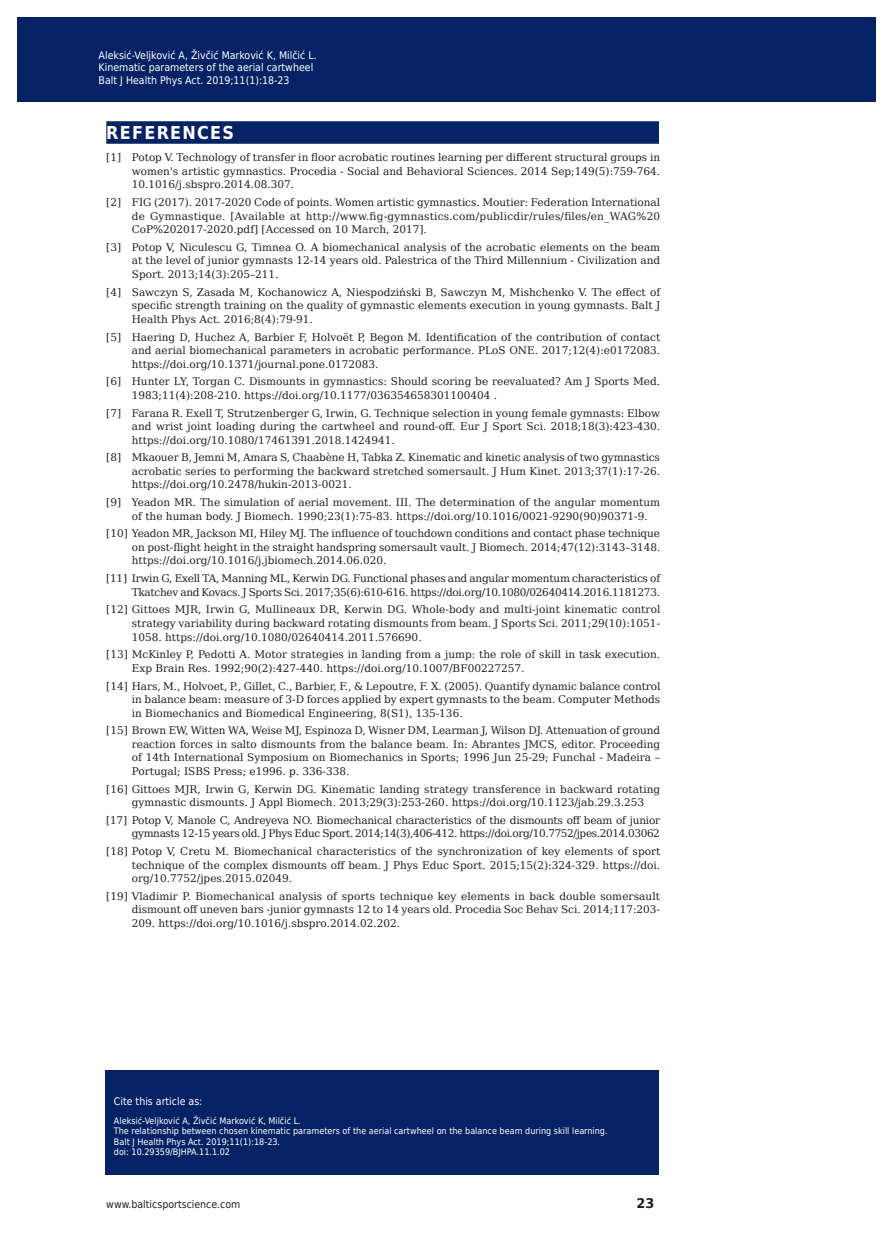
<style>
.page{position:relative;width:893px;height:1255px;background:#fff}
.page>*{position:absolute;margin:0;border:0;box-sizing:border-box;transform-origin:0 0}
.t1{font:700 17.85px "DejaVu Sans Condensed";letter-spacing:.07em;color:#fff}
.t2{font:700 13.35px "DejaVu Sans";color:#231f20;scale:.96 1}
.t3{font:10.5px/13.5px "DejaVu Serif";color:#231f20;text-align:justify}
.t4{font:10.5px/13.5px "DejaVu Serif";letter-spacing:-.02em;color:#231f20;text-align:right}
.t5{font:10.5px/12.6px "DejaVu Sans Condensed";color:#fff}
.t6{font:10.5px "DejaVu Sans";color:#fff}
.t7{font:10.5px "DejaVu Sans Condensed";color:#231f20}
.t8{font:9px/10.5px "DejaVu Sans Condensed";color:#fff}
</style>
<div class="page">
<div style="left:106px;top:121px;width:553px;height:23px;background:#052265"></div>
<div style="left:105px;top:1069px;width:554px;height:105px;background:#052265"></div>
<div style="left:17px;top:17px;width:855px;height:85px;background:#052265"></div>
<p class="t5" style="left:99px;top:48px;width:220px">Aleksić-Veljković A, Živčić Marković K, Milčić L.<br>Kinematic parameters of the aerial cartwheel<br>Balt J Health Phys Act. 2019;11(1):18-23</p>
<p class="t5" style="left:108px;top:55px;width:110px">Szczesna-Kaczmarek A</p>
<p class="t6" style="left:108px;top:78px;width:224px">Balt J Health Phys Act 2014; 1(1): 233-244</p>
<h1 class="t1" style="left:106px;top:118px;width:129px">REFERENCES</h1>
<p class="t3" style="left:132px;top:151px;width:530px;text-indent:-26px">[1] Potop V. Technology of transfer in floor acrobatic routines learning per different structural groups in women's artistic gymnastics. Procedia - Social and Behavioral Sciences. 2014 Sep;149(5):759-764.<br>10.1016/j.sbspro.2014.08.307.</p>
<p class="t3" style="left:132px;top:195px;width:530px;text-indent:-26px">[2] FIG (2017). 2017-2020 Code of points. Women artistic gymnastics. Moutier: Federation International de Gymnastique. [Available at http://www.fig-gymnastics.com/publicdir/rules/files/en_WAG%20<br>CoP%202017-2020.pdf] [Accessed on 10 March, 2017].</p>
<p class="t3" style="left:132px;top:240px;width:530px;text-indent:-26px">[3] Potop V, Niculescu G, Timnea O. A biomechanical analysis of the acrobatic elements on the beam at the level of junior gymnasts 12-14 years old. Palestrica of the Third Millennium - Civilization and Sport. 2013;14(3):205–211.</p>
<p class="t3" style="left:132px;top:285px;width:530px;text-indent:-26px">[4] Sawczyn S, Zasada M, Kochanowicz A, Niespodziński B, Sawczyn M, Mishchenko V. The effect of specific strength training on the quality of gymnastic elements execution in young gymnasts. Balt J Health Phys Act. 2016;8(4):79-91.</p>
<p class="t3" style="left:132px;top:330px;width:530px;text-indent:-26px">[5] Haering D, Huchez A, Barbier F, Holvoët P, Begon M. Identification of the contribution of contact and aerial biomechanical parameters in acrobatic performance. PLoS ONE. 2017;12(4):e0172083. https://doi.org/10.1371/journal.pone.0172083.</p>
<p class="t3" style="left:132px;top:374px;width:530px;text-indent:-26px">[6] Hunter LY, Torgan C. Dismounts in gymnastics: Should scoring be reevaluated? Am J Sports Med.<br>1983;11(4):208-210. https://doi.org/10.1177/036354658301100404 .</p>
<p class="t3" style="left:132px;top:406px;width:530px;text-indent:-26px">[7] Farana R. Exell T, Strutzenberger G, Irwin, G. Technique selection in young female gymnasts: Elbow and wrist joint loading during the cartwheel and round-off. Eur J Sport Sci. 2018;18(3):423-430. https://doi.org/10.1080/17461391.2018.1424941.</p>
<p class="t3" style="left:132px;top:450px;width:530px;text-indent:-26px">[8] Mkaouer B, Jemni M, Amara S, Chaabène H, Tabka Z. Kinematic and kinetic analysis of two gymnastics acrobatic series to performing the backward stretched somersault. J Hum Kinet. 2013;37(1):17-26. https://doi.org/10.2478/hukin-2013-0021.</p>
<p class="t3" style="left:132px;top:495px;width:530px;text-indent:-26px">[9] Yeadon MR. The simulation of aerial movement. III. The determination of the angular momentum of the human body. J Biomech. 1990;23(1):75-83. https://doi.org/10.1016/0021-9290(90)90371-9.</p>
<p class="t3" style="left:132px;top:526px;width:530px;text-indent:-26px">[10] Yeadon MR, Jackson MI, Hiley MJ. The influence of touchdown conditions and contact phase technique on post-flight height in the straight handspring somersault vault. J Biomech. 2014;47(12):3143–3148. https://doi.org/10.1016/j.jbiomech.2014.06.020.</p>
<p class="t4" style="left:106px;top:571px;width:555px">[11] Irwin G, Exell TA, Manning ML, Kerwin DG. Functional phases and angular momentum characteristics of<br>Tkatchev and Kovacs. J Sports Sci. 2017;35(6):610-616. https://doi.org/10.1080/02640414.2016.1181273.</p>
<p class="t3" style="left:132px;top:602px;width:530px;text-indent:-26px">[12] Gittoes MJR, Irwin G, Mullineaux DR, Kerwin DG. Whole-body and multi-joint kinematic control strategy variability during backward rotating dismounts from beam. J Sports Sci. 2011;29(10):1051- 1058. https://doi.org/10.1080/02640414.2011.576690.</p>
<p class="t3" style="left:132px;top:647px;width:530px;text-indent:-26px">[13] McKinley P, Pedotti A. Motor strategies in landing from a jump: the role of skill in task execution.<br>Exp Brain Res. 1992;90(2):427-440. https://doi.org/10.1007/BF00227257.</p>
<p class="t3" style="left:132px;top:678px;width:530px;text-indent:-26px">[14] Hars, M., Holvoet, P., Gillet, C., Barbier, F., &amp; Lepoutre, F. X. (2005). Quantify dynamic balance control in balance beam: measure of 3-D forces applied by expert gymnasts to the beam. Computer Methods in Biomechanics and Biomedical Engineering, 8(S1), 135-136.</p>
<p class="t3" style="left:132px;top:723px;width:530px;text-indent:-26px">[15] Brown EW, Witten WA, Weise MJ, Espinoza D, Wisner DM, Learman J, Wilson DJ. Attenuation of ground reaction forces in salto dismounts from the balance beam. In: Abrantes JMCS, editor. Proceeding of 14th International Symposium on Biomechanics in Sports; 1996 Jun 25-29; Funchal - Madeira – Portugal; ISBS Press; e1996. p. 336-338.</p>
<p class="t3" style="left:132px;top:781px;width:530px;text-indent:-26px">[16] Gittoes MJR, Irwin G, Kerwin DG. Kinematic landing strategy transference in backward rotating gymnastic dismounts. J Appl Biomech. 2013;29(3):253-260. https://doi.org/10.1123/jab.29.3.253</p>
<p class="t4" style="left:106px;top:813px;width:555px">[17] Potop V, Manole C, Andreyeva NO. Biomechanical characteristics of the dismounts off beam of junior gymnasts 12-15 years old. J Phys Educ Sport. 2014;14(3),406-412. https://doi.org/10.7752/jpes.2014.03062</p>
<p class="t3" style="left:132px;top:844px;width:530px;text-indent:-26px">[18] Potop V, Cretu M. Biomechanical characteristics of the synchronization of key elements of sport technique of the complex dismounts off beam. J Phys Educ Sport. 2015;15(2):324-329. https://doi. org/10.7752/jpes.2015.02049.</p>
<p class="t3" style="left:132px;top:889px;width:530px;text-indent:-26px">[19] Vladimir P. Biomechanical analysis of sports technique key elements in back double somersault dismount off uneven bars -junior gymnasts 12 to 14 years old. Procedia Soc Behav Sci. 2014;117:203- 209. https://doi.org/10.1016/j.sbspro.2014.02.202.</p>
<p class="t5" style="left:114px;top:1094px;width:90px">Cite this article as:</p>
<p class="t8" style="left:114px;top:1115px;width:495px">Aleksić-Veljković A, Živčić Marković K, Milčić L.<br>The relationship between chosen kinematic parameters of the aerial cartwheel on the balance beam during skill learning.<br>Balt J Health Phys Act. 2019;11(1):18-23.<br>doi: 10.29359/BJHPA.11.1.02</p>
<p class="t7" style="left:106px;top:1195px;width:136px">www.balticsportscience.com</p>
<p class="t2" style="left:636px;top:1192px;width:20px">23</p>
</div>
